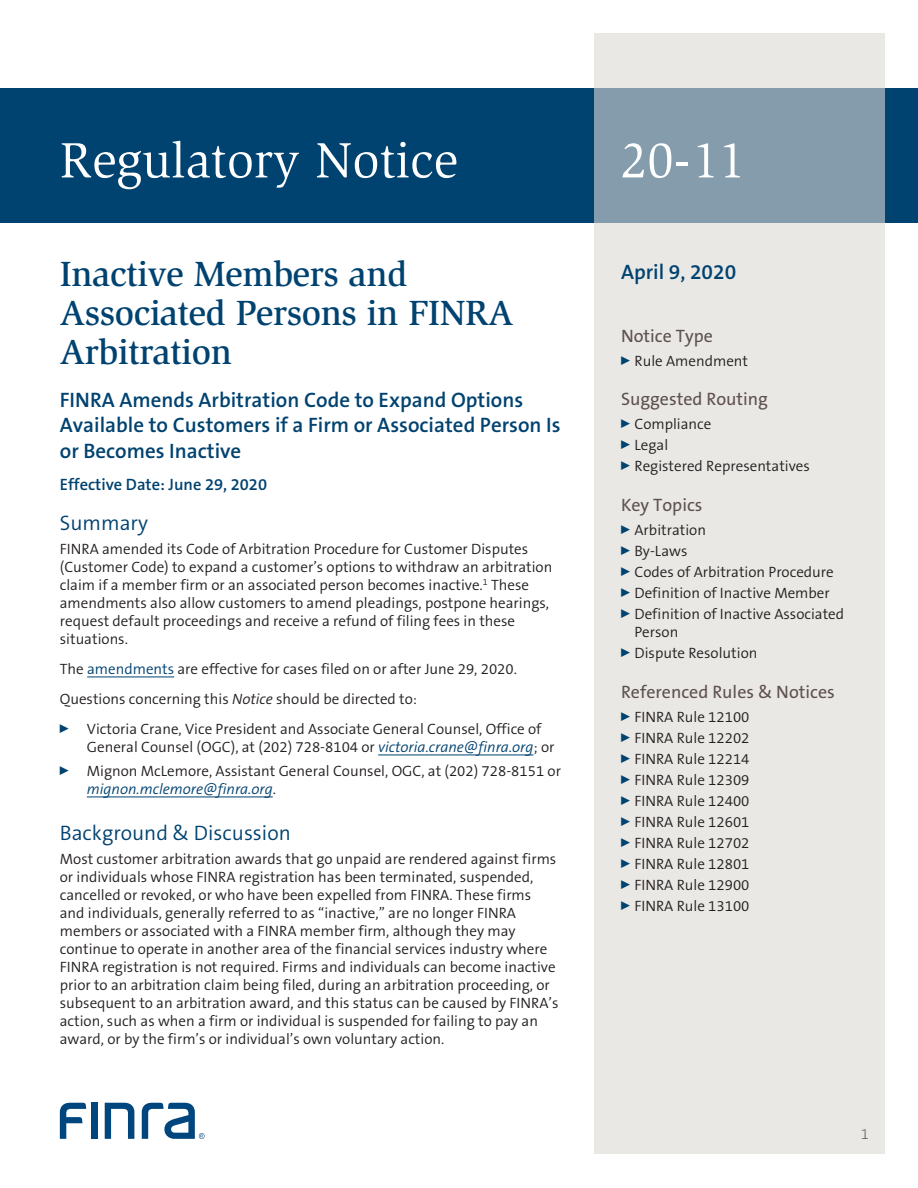
<style>
.page{position:relative;width:918px;height:1188px;background:#fff}
.page>*{position:absolute;margin:0;border:0;box-sizing:border-box;transform-origin:0 0}
.t1{font:51px "Slimbach LT";color:#fff}
.notice_head{font:500 36px/39px "Slimbach LT";letter-spacing:-.01em;color:#004270}
.notice_head_sub{font:600 21px/25.2px "The Sans B6";color:#004270}
.head{font:300 21px "The Sans B4";color:#004270}
.attach_head{font:600 21px "The Sans B6";color:#004270}
.sidebar_head{font:18px "The Sans B5 Plain";color:#5d514e}
.head_sub{font:600 16.5px "The Sans B6";color:#004270}
.text{font:300 15px/18px "The Sans B4";color:#231f20}
.t2{font:200 15px "The Sans B2";color:#5d514e}
.s1{color:#004270}
.s2{font-style:italic}
.s3{font-style:italic;color:#004270}
</style>
<div class="page">
<div style="left:0;top:88px;width:918px;height:135px;background:#004270"></div>
<svg style="left:594px;top:34px;width:290px;height:1120px;fill:#eae8e5"></svg>
<div style="left:91px;top:1103px;width:6px;height:36px;background:#00467e"></div>
<svg style="left:105px;top:1103px;width:29px;height:36px"></svg>
<svg style="left:60px;top:1103px;width:26px;height:36px"></svg>
<svg style="left:142px;top:1103px;width:63px;height:36px"></svg>
<hr style="left:87px;top:676px;width:87px;height:1px;background:#004270">
<hr style="left:378px;top:754px;width:156px;height:1px;background:#004270">
<hr style="left:87px;top:796px;width:186px;height:1px;background:#004270">
<h1 class="t1" style="left:60px;top:131px;width:400px">Regulatory Notice</h1>
<h1 class="t1" style="left:621px;top:131px;width:126px">20-11</h1>
<p class="notice_head" style="left:60px;top:254px;width:455px">Inactive Members and<br>Associated Persons in FINRA<br>Arbitration</p>
<p class="notice_head_sub" style="left:60px;top:388px;width:502px">FINRA Amends Arbitration Code to Expand Options<br>Available to Customers if a Firm or Associated Person Is or Becomes Inactive</p>
<p class="head_sub" style="left:60px;top:476px;width:209px">Effective Date: June 29, 2020</p>
<p class="head" style="left:60px;top:511px;width:90px">Summary</p>
<p class="text" style="left:60px;top:540px;width:494px">FINRA amended its Code of Arbitration Procedure for Customer Disputes (Customer Code) to expand a customer’s options to withdraw an arbitration claim if a member firm or an associated person becomes inactive.<sup>1</sup> These amendments also allow customers to amend pleadings, postpone hearings, request default proceedings and receive a refund of filing fees in these situations.</p>
<p class="text" style="left:60px;top:660px;width:459px">The <span class="s1">amendments</span> are effective for cases filed on or after June 29, 2020.</p>
<p class="text" style="left:60px;top:690px;width:359px">Questions concerning this <span class="s2">Notice</span> should be directed to:</p>
<p class="text" style="left:87px;top:720px;width:469px;text-indent:-27px"><sup>0</sup> Victoria Crane, Vice President and Associate General Counsel, Office of<br>General Counsel (OGC), at (202) 728-8104 or <span class="s3">victoria.crane@finra.org</span>; or</p>
<p class="text" style="left:87px;top:762px;width:476px;text-indent:-27px"><sup>0</sup> Mignon McLemore, Assistant General Counsel, OGC, at (202) 728-8151 or <span class="s3">mignon.mclemore@finra.org</span>.</p>
<p class="head" style="left:60px;top:821px;width:233px">Background &amp; Discussion</p>
<p class="text" style="left:60px;top:850px;width:500px">Most customer arbitration awards that go unpaid are rendered against firms or individuals whose FINRA registration has been terminated, suspended, cancelled or revoked, or who have been expelled from FINRA. These firms and individuals, generally referred to as “inactive,” are no longer FINRA members or associated with a FINRA member firm, although they may continue to operate in another area of the financial services industry where FINRA registration is not required. Firms and individuals can become inactive prior to an arbitration claim being filed, during an arbitration proceeding, or subsequent to an arbitration award, and this status can be caused by FINRA’s action, such as when a firm or individual is suspended for failing to pay an award, or by the firm’s or individual’s own voluntary action.</p>
<p class="attach_head" style="left:621px;top:260px;width:117px">April 9, 2020</p>
<p class="sidebar_head" style="left:621px;top:326px;width:93px">Notice Type</p>
<p class="text" style="left:621px;top:352px;width:129px"><sup>0</sup> Rule Amendment</p>
<p class="sidebar_head" style="left:621px;top:390px;width:149px">Suggested Routing</p>
<p class="text" style="left:621px;top:416px;width:92px"><sup>0</sup> Compliance</p>
<p class="text" style="left:621px;top:437px;width:49px"><sup>0</sup> Legal</p>
<p class="text" style="left:621px;top:458px;width:190px"><sup>0</sup> Registered Representatives</p>
<p class="sidebar_head" style="left:621px;top:495px;width:83px">Key Topics</p>
<p class="text" style="left:621px;top:521px;width:87px"><sup>0</sup> Arbitration</p>
<p class="text" style="left:621px;top:542px;width:68px"><sup>0</sup> By-Laws</p>
<p class="text" style="left:621px;top:563px;width:214px"><sup>0</sup> Codes of Arbitration Procedure</p>
<p class="text" style="left:621px;top:584px;width:210px"><sup>0</sup> Definition of Inactive Member</p>
<p class="text" style="left:634px;top:605px;width:211px;text-indent:-14px"><sup>0</sup> Definition of Inactive Associated<br>Person</p>
<p class="text" style="left:621px;top:644px;width:138px"><sup>0</sup> Dispute Resolution</p>
<p class="sidebar_head" style="left:621px;top:682px;width:215px">Referenced Rules &amp; Notices</p>
<p class="text" style="left:621px;top:708px;width:130px"><sup>0</sup> FINRA Rule 12100</p>
<p class="text" style="left:621px;top:729px;width:130px"><sup>0</sup> FINRA Rule 12202</p>
<p class="text" style="left:621px;top:750px;width:130px"><sup>0</sup> FINRA Rule 12214</p>
<p class="text" style="left:621px;top:771px;width:130px"><sup>0</sup> FINRA Rule 12309</p>
<p class="text" style="left:621px;top:792px;width:130px"><sup>0</sup> FINRA Rule 12400</p>
<p class="text" style="left:621px;top:813px;width:130px"><sup>0</sup> FINRA Rule 12601</p>
<p class="text" style="left:621px;top:834px;width:130px"><sup>0</sup> FINRA Rule 12702</p>
<p class="text" style="left:621px;top:855px;width:130px"><sup>0</sup> FINRA Rule 12801</p>
<p class="text" style="left:621px;top:876px;width:130px"><sup>0</sup> FINRA Rule 12900</p>
<p class="text" style="left:621px;top:897px;width:130px"><sup>0</sup> FINRA Rule 13100</p>
<p class="t2" style="left:861px;top:1126px;width:10px">1</p>
</div>
